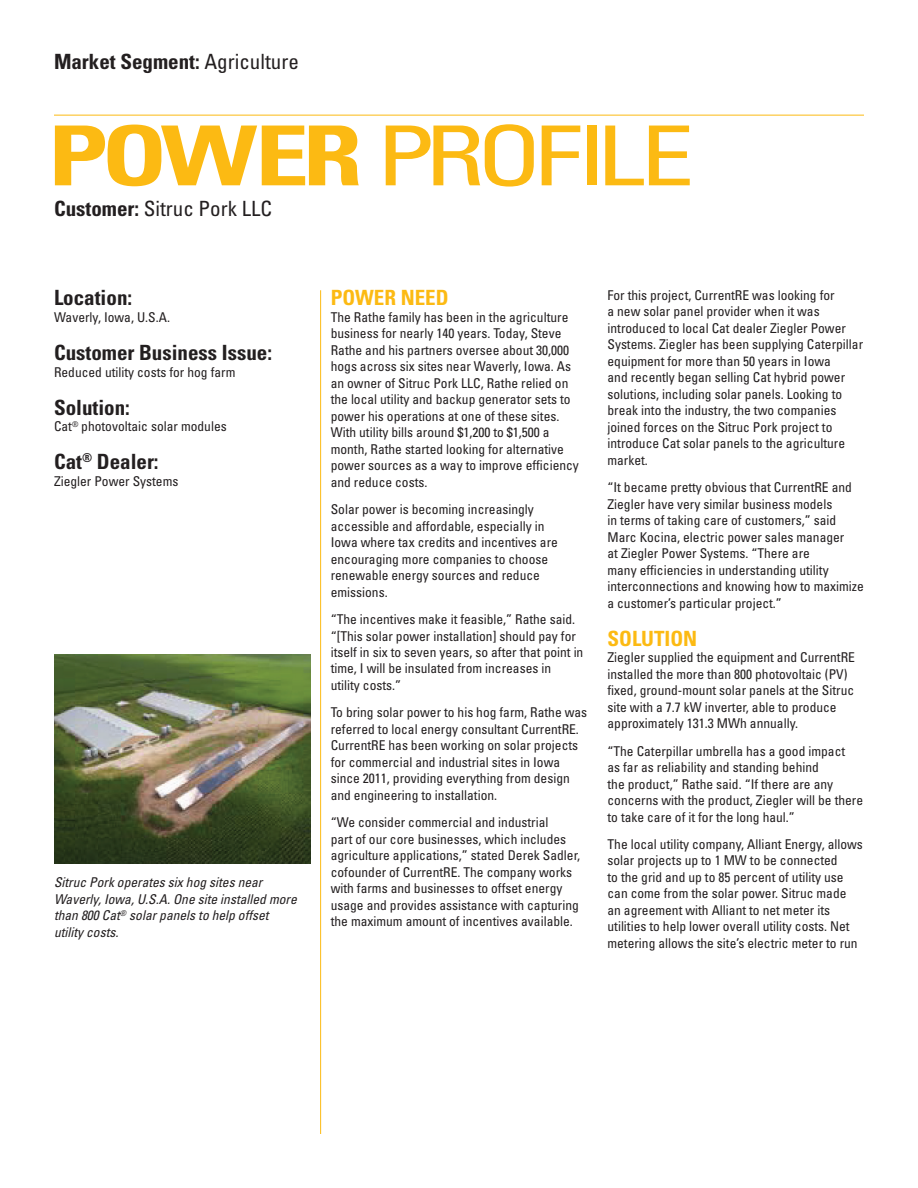
<style>
.page{position:relative;width:918px;height:1188px;background:#fff}
.page>*{position:absolute;margin:0;border:0;box-sizing:border-box;transform-origin:0 0}
.t1{font:condensed 82.8px "Univers LT Std";letter-spacing:-.08em;color:#fcba13;scale:1.3 1}
.t2{font:700 condensed 21px "Univers LT Std";color:#231f20}
.t3{font:condensed 21px "Univers LT Std";color:#231f20}
.t4{font:700 condensed 21px "Univers LT Std";color:#fcba13}
.t5{font:condensed 13.5px/16.5px "Univers LT Std";color:#231f20}
.t6{font:italic condensed 13.5px/16.5px "Univers LT Std";color:#231f20}
.s1{font-weight:400}
.s2{font-weight:700}
</style>
<div class="page">
<img style="left:54px;top:655px;width:256px;height:209px">
<hr style="left:320px;top:290px;width:1px;height:844px;background:#fcba13">
<hr style="left:54px;top:115px;width:810px;height:1px;background:#fcba13">
<h2 class="t2" style="left:54px;top:49px;width:246px">Market Segment: <span class="s1">Agriculture</span></h2>
<h1 class="t1" style="left:48px;top:103px;width:499px"><span class="s2">POWER</span> PROFILE</h1>
<h2 class="t3" style="left:54px;top:195px;width:220px"><span class="s2">Customer:</span> Sitruc Pork LLC</h2>
<h2 class="t2" style="left:54px;top:285px;width:80px">Location:</h2>
<p class="t5" style="left:54px;top:309px;width:118px">Waverly, Iowa, U.S.A.</p>
<h2 class="t2" style="left:54px;top:340px;width:220px">Customer Business Issue:</h2>
<p class="t5" style="left:54px;top:363px;width:183px">Reduced utility costs for hog farm</p>
<h2 class="t2" style="left:54px;top:394px;width:77px">Solution:</h2>
<p class="t5" style="left:54px;top:418px;width:174px">Cat<sup>®</sup> photovoltaic solar modules</p>
<h2 class="t2" style="left:54px;top:449px;width:106px">Cat<sup>®</sup> Dealer:</h2>
<p class="t5" style="left:54px;top:473px;width:126px">Ziegler Power Systems</p>
<p class="t6" style="left:54px;top:874px;width:244px">Sitruc Pork operates six hog sites near Waverly, Iowa, U.S.A. One site installed more than 800 Cat<sup>®</sup> solar panels to help offset utility costs.</p>
<h2 class="t4" style="left:331px;top:285px;width:119px">POWER NEED</h2>
<p class="t5" style="left:331px;top:309px;width:250px">The Rathe family has been in the agriculture business for nearly 140 years. Today, Steve Rathe and his partners oversee about 30,000 hogs across six sites near Waverly, Iowa. As an owner of Sitruc Pork LLC, Rathe relied on the local utility and backup generator sets to power his operations at one of these sites.<br>With utility bills around $1,200 to $1,500 a month, Rathe started looking for alternative power sources as a way to improve efficiency and reduce costs.</p>
<p class="t5" style="left:331px;top:501px;width:229px">Solar power is becoming increasingly accessible and affordable, especially in Iowa where tax credits and incentives are encouraging more companies to choose renewable energy sources and reduce emissions.</p>
<p class="t5" style="left:331px;top:611px;width:254px">“The incentives make it feasible,” Rathe said. “[This solar power installation] should pay for itself in six to seven years, so after that point in time, I will be insulated from increases in utility costs.”</p>
<p class="t5" style="left:331px;top:704px;width:258px">To bring solar power to his hog farm, Rathe was referred to local energy consultant CurrentRE.<br>CurrentRE has been working on solar projects for commercial and industrial sites in Iowa since 2011, providing everything from design and engineering to installation.</p>
<p class="t5" style="left:331px;top:814px;width:251px">“We consider commercial and industrial<br>part of our core businesses, which includes agriculture applications,” stated Derek Sadler, cofounder of CurrentRE. The company works with farms and businesses to offset energy usage and provides assistance with capturing the maximum amount of incentives available.</p>
<p class="t5" style="left:608px;top:287px;width:257px">For this project, CurrentRE was looking for<br>a new solar panel provider when it was introduced to local Cat dealer Ziegler Power Systems. Ziegler has been supplying Caterpillar equipment for more than 50 years in Iowa<br>and recently began selling Cat hybrid power solutions, including solar panels. Looking to break into the industry, the two companies joined forces on the Sitruc Pork project to introduce Cat solar panels to the agriculture market.</p>
<p class="t5" style="left:608px;top:479px;width:258px">“It became pretty obvious that CurrentRE and Ziegler have very similar business models<br>in terms of taking care of customers,” said Marc Kocina, electric power sales manager<br>at Ziegler Power Systems. “There are<br>many efficiencies in understanding utility interconnections and knowing how to maximize a customer’s particular project.”</p>
<h2 class="t4" style="left:608px;top:626px;width:91px">SOLUTION</h2>
<p class="t5" style="left:608px;top:649px;width:249px">Ziegler supplied the equipment and CurrentRE installed the more than 800 photovoltaic (PV) fixed, ground-mount solar panels at the Sitruc site with a 7.7 kW inverter, able to produce approximately 131.3 MWh annually.</p>
<p class="t5" style="left:608px;top:742px;width:257px">“The Caterpillar umbrella has a good impact<br>as far as reliability and standing behind<br>the product,” Rathe said. “If there are any concerns with the product, Ziegler will be there to take care of it for the long haul.”</p>
<p class="t5" style="left:608px;top:836px;width:257px">The local utility company, Alliant Energy, allows solar projects up to 1 MW to be connected<br>to the grid and up to 85 percent of utility use can come from the solar power. Sitruc made an agreement with Alliant to net meter its utilities to help lower overall utility costs. Net metering allows the site’s electric meter to run</p>
</div>
